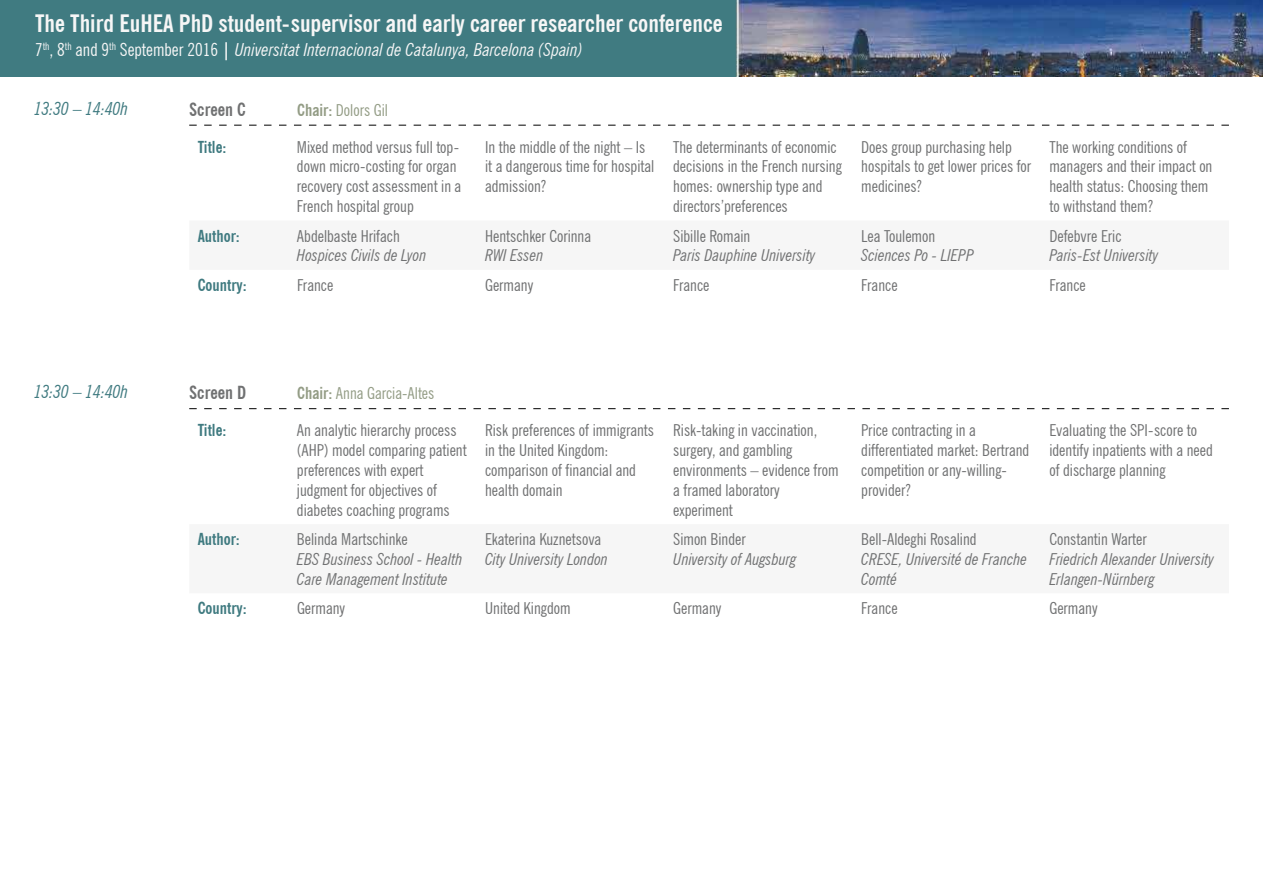
<style>
.page{position:relative;width:1263px;height:893px;background:#fff}
.page>*{position:absolute;margin:0;border:0;box-sizing:border-box;transform-origin:0 0}
.t1{font:700 condensed 24px "News Gothic BT";color:#f6f6f6}
.t2{font:italic condensed 18px "News Gothic BT";color:#f6f6f6}
.t3{font:italic condensed 18px "News Gothic BT";color:#3f7a80}
.t4{font:700 condensed 18px "News Gothic BT";color:#707172}
.t5{font:condensed 16.5px/19.8px "News Gothic BT";color:#707172}
.t6{font:italic condensed 16.5px/19.8px "News Gothic BT";color:#707172}
.t7{font:700 condensed 16.5px "News Gothic BT";color:#3f7a80}
.t8{font:condensed 16.5px "News Gothic BT";color:#939c85}
.s1{font-style:normal}
.s2{font-weight:700;font-style:normal}
.s3{font-weight:700}
</style>
<div class="page">
<img style="left:0;top:0;width:1263px;height:76px">
<svg style="left:189px;top:125px;width:1040px;height:1px"></svg>
<svg style="left:189px;top:408px;width:1040px;height:1px"></svg>
<h1 class="t1" style="left:35px;top:9px;width:689px">The Third EuHEA PhD student-supervisor and early career researcher conference</h1>
<p class="t2" style="left:35px;top:39px;width:549px"><span class="s1">7</span><sup>th</sup><span class="s1">, 8</span><sup>th</sup> <span class="s1">and 9</span><sup>th</sup> <span class="s1">September 2016</span> <span class="s2">|</span> Universitat Internacional de Catalunya, Barcelona (Spain)</p>
<p class="t3" style="left:34px;top:98px;width:95px">13:30 – 14:40h</p>
<p class="t4" style="left:189px;top:99px;width:58px">Screen C</p>
<p class="t8" style="left:297px;top:100px;width:92px"><span class="s3">Chair:</span> Dolors Gil</p>
<p class="t7" style="left:198px;top:137px;width:30px">Title:</p>
<p class="t5" style="left:297px;top:137px;width:166px">Mixed method versus full top&shy;down micro-costing for organ recovery cost assessment in a<br>French hospital group</p>
<p class="t5" style="left:485px;top:137px;width:171px">In the middle of the night – Is it a dangerous time for hospital admission?</p>
<p class="t5" style="left:673px;top:137px;width:170px">The determinants of economic decisions in the French nursing homes: ownership type and directors’preferences</p>
<p class="t5" style="left:861px;top:137px;width:171px">Does group purchasing help hospitals to get lower prices for medicines?</p>
<p class="t5" style="left:1049px;top:137px;width:165px">The working conditions of managers and their impact on health status: Choosing them to withstand them?</p>
<p class="t7" style="left:198px;top:226px;width:44px">Author:</p>
<p class="t5" style="left:297px;top:226px;width:104px">Abdelbaste Hrifach</p>
<p class="t6" style="left:297px;top:245px;width:131px">Hospices Civils de Lyon</p>
<p class="t5" style="left:485px;top:226px;width:108px">Hentschker Corinna</p>
<p class="t6" style="left:485px;top:245px;width:60px">RWI Essen</p>
<p class="t5" style="left:673px;top:226px;width:79px">Sibille Romain</p>
<p class="t6" style="left:673px;top:245px;width:144px">Paris Dauphine University</p>
<p class="t5" style="left:1049px;top:226px;width:74px">Defebvre Eric</p>
<p class="t6" style="left:1049px;top:245px;width:111px">Paris-Est University</p>
<p class="t5" style="left:861px;top:226px;width:75px">Lea Toulemon</p>
<p class="t6" style="left:861px;top:245px;width:114px">Sciences Po - LIEPP</p>
<p class="t3" style="left:34px;top:381px;width:95px">13:30 – 14:40h</p>
<p class="t7" style="left:198px;top:275px;width:51px">Country:</p>
<p class="t5" style="left:297px;top:275px;width:38px">France</p>
<p class="t5" style="left:485px;top:275px;width:50px">Germany</p>
<p class="t5" style="left:673px;top:275px;width:38px">France</p>
<p class="t5" style="left:861px;top:275px;width:38px">France</p>
<p class="t5" style="left:1049px;top:275px;width:38px">France</p>
<p class="t4" style="left:189px;top:381px;width:58px">Screen D</p>
<p class="t8" style="left:297px;top:383px;width:139px"><span class="s3">Chair:</span> Anna Garcia-Altes</p>
<p class="t7" style="left:198px;top:420px;width:30px">Title:</p>
<p class="t5" style="left:297px;top:420px;width:171px">An analytic hierarchy process (AHP) model comparing patient preferences with expert judgment for objectives of diabetes coaching programs</p>
<p class="t5" style="left:485px;top:420px;width:171px">Risk preferences of immigrants in the United Kingdom: comparison of financial and health domain</p>
<p class="t5" style="left:673px;top:420px;width:167px">Risk-taking in vaccination, surgery, and gambling environments – evidence from a framed laboratory experiment</p>
<p class="t5" style="left:861px;top:420px;width:170px">Price contracting in a differentiated market: Bertrand competition or any-willing&shy;provider?</p>
<p class="t5" style="left:1049px;top:420px;width:165px">Evaluating the SPI-score to identify inpatients with a need of discharge planning</p>
<p class="t7" style="left:198px;top:529px;width:44px">Author:</p>
<p class="t5" style="left:297px;top:529px;width:112px">Belinda Martschinke</p>
<p class="t6" style="left:297px;top:549px;width:167px">EBS Business School - Health<br>Care Management Institute</p>
<p class="t5" style="left:1049px;top:529px;width:99px">Constantin Warter</p>
<p class="t6" style="left:1049px;top:549px;width:166px">Friedrich Alexander University<br>Erlangen-Nürnberg</p>
<p class="t5" style="left:673px;top:529px;width:74px">Simon Binder</p>
<p class="t6" style="left:673px;top:549px;width:125px">University of Augsburg</p>
<p class="t5" style="left:485px;top:529px;width:118px">Ekaterina Kuznetsova</p>
<p class="t6" style="left:485px;top:549px;width:124px">City University London</p>
<p class="t5" style="left:861px;top:529px;width:117px">Bell-Aldeghi Rosalind</p>
<p class="t6" style="left:861px;top:549px;width:167px">CRESE, Université de Franche<br>Comté</p>
<p class="t7" style="left:198px;top:598px;width:51px">Country:</p>
<p class="t5" style="left:297px;top:598px;width:50px">Germany</p>
<p class="t5" style="left:485px;top:598px;width:87px">United Kingdom</p>
<p class="t5" style="left:673px;top:598px;width:50px">Germany</p>
<p class="t5" style="left:861px;top:598px;width:38px">France</p>
<p class="t5" style="left:1049px;top:598px;width:50px">Germany</p>
</div>
